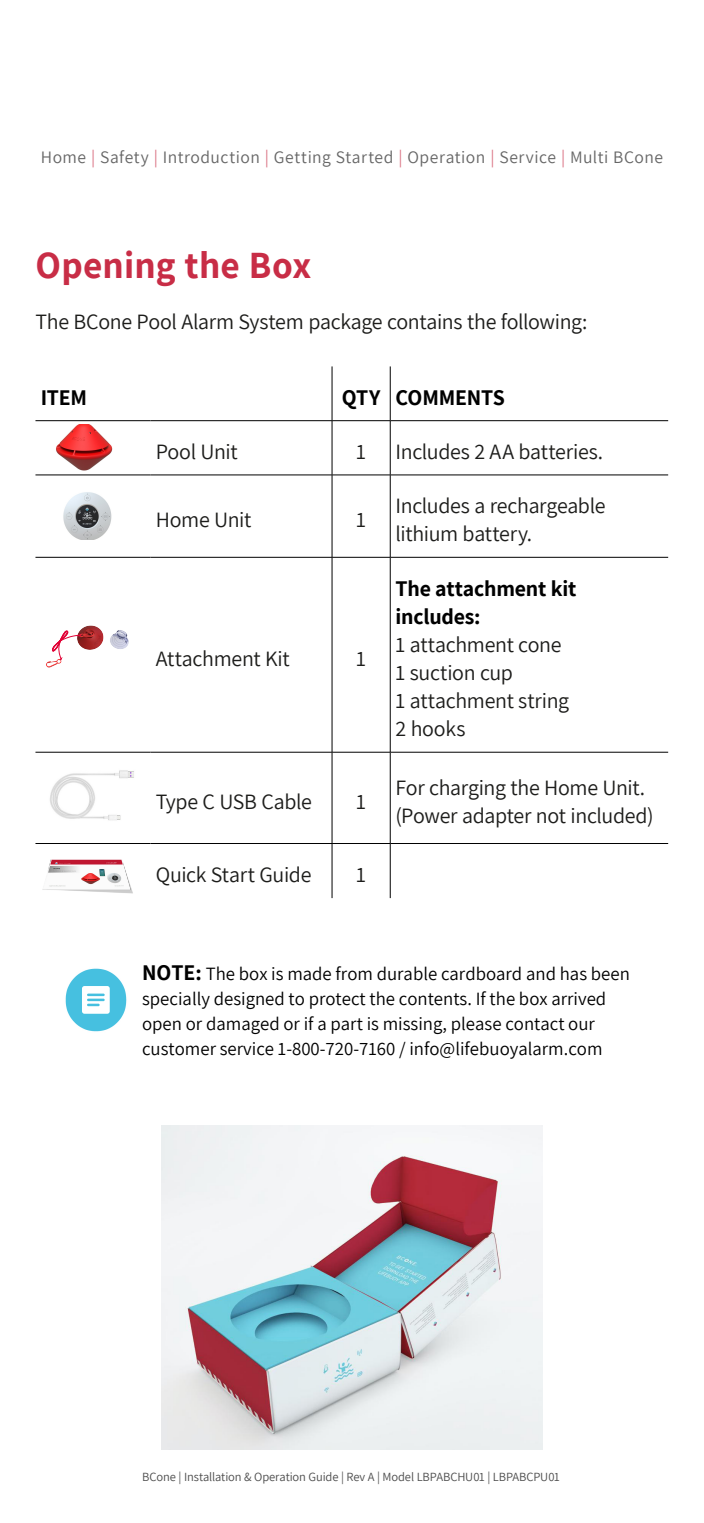
<style>
.page{position:relative;width:704px;height:1523px;background:#fff}
.page>*{position:absolute;margin:0;border:0;box-sizing:border-box;transform-origin:0 0}
.t1{font:700 37.5px "Assistant";letter-spacing:.005em;color:#c82d46}
.t2{font:21.88px/28.1px "Assistant";letter-spacing:-.015em;color:#1d1d1b}
.t3{font:700 21.88px/28.1px "Assistant";letter-spacing:-.01em;color:#000}
.t4{font:18.75px/25px "Assistant";color:#000}
.t5{font:17.5px "Assistant";letter-spacing:.03em;color:#666}
.t6{font:12.5px "Assistant";letter-spacing:-.01em;color:#4d4d4d}
.s1{color:#da7384}
.s2{font-weight:700;font-size:21.88px}
</style>
<div class="page">
<hr style="left:331px;top:366px;width:1px;height:54px;background:#000">
<hr style="left:390px;top:366px;width:1px;height:54px;background:#000">
<hr style="left:331px;top:421px;width:1px;height:54px;background:#000">
<hr style="left:390px;top:421px;width:1px;height:54px;background:#000">
<hr style="left:331px;top:475px;width:1px;height:82px;background:#000">
<hr style="left:390px;top:475px;width:1px;height:82px;background:#000">
<hr style="left:331px;top:557px;width:1px;height:195px;background:#000">
<hr style="left:390px;top:557px;width:1px;height:195px;background:#000">
<hr style="left:331px;top:752px;width:1px;height:91px;background:#000">
<hr style="left:390px;top:752px;width:1px;height:91px;background:#000">
<hr style="left:331px;top:843px;width:1px;height:55px;background:#000">
<hr style="left:390px;top:843px;width:1px;height:55px;background:#000">
<hr style="left:35px;top:420px;width:115px;height:1px;background:#000">
<hr style="left:150px;top:420px;width:182px;height:1px;background:#000">
<hr style="left:332px;top:420px;width:58px;height:1px;background:#000">
<hr style="left:390px;top:420px;width:277px;height:1px;background:#000">
<hr style="left:35px;top:475px;width:115px;height:1px;background:#000">
<hr style="left:150px;top:475px;width:182px;height:1px;background:#000">
<hr style="left:332px;top:475px;width:58px;height:1px;background:#000">
<hr style="left:390px;top:475px;width:277px;height:1px;background:#000">
<hr style="left:35px;top:557px;width:115px;height:1px;background:#000">
<hr style="left:150px;top:557px;width:182px;height:1px;background:#000">
<hr style="left:332px;top:557px;width:58px;height:1px;background:#000">
<hr style="left:390px;top:557px;width:277px;height:1px;background:#000">
<hr style="left:35px;top:752px;width:115px;height:1px;background:#000">
<hr style="left:150px;top:752px;width:182px;height:1px;background:#000">
<hr style="left:332px;top:752px;width:58px;height:1px;background:#000">
<hr style="left:390px;top:752px;width:277px;height:1px;background:#000">
<hr style="left:35px;top:843px;width:115px;height:1px;background:#000">
<hr style="left:150px;top:843px;width:182px;height:1px;background:#000">
<hr style="left:332px;top:843px;width:58px;height:1px;background:#000">
<hr style="left:390px;top:843px;width:277px;height:1px;background:#000">
<img style="left:50px;top:770px;width:84px;height:50px">
<img style="left:42px;top:859px;width:91px;height:34px">
<img style="left:56px;top:424px;width:57px;height:47px">
<img style="left:63px;top:492px;width:49px;height:47px">
<img style="left:46px;top:625px;width:83px;height:43px">
<svg style="left:52px;top:631px;width:28px;height:29px"></svg>
<svg style="left:65px;top:968px;width:62px;height:64px;fill:#46c0e0"></svg>
<svg style="left:82px;top:986px;width:28px;height:27px"></svg>
<img style="left:162px;top:1125px;width:380px;height:324px">
<p class="t5" style="left:41px;top:145px;width:623px">Home <span class="s1">|</span> Safety <span class="s1">|</span> Introduction <span class="s1">|</span> Getting Started <span class="s1">|</span> Operation <span class="s1">|</span> Service <span class="s1">|</span> Multi BCone</p>
<h1 class="t1" style="left:35px;top:239px;width:277px">Opening the Box</h1>
<p class="t2" style="left:35px;top:306px;width:553px">The BCone Pool Alarm System package contains the following:</p>
<p class="t3" style="left:41px;top:382px;width:48px">ITEM</p>
<p class="t3" style="left:341px;top:382px;width:165px">QTY COMMENTS</p>
<p class="t2" style="left:156px;top:436px;width:83px">Pool Unit</p>
<p class="t2" style="left:356px;top:436px;width:11px">1</p>
<p class="t2" style="left:395px;top:436px;width:209px">Includes 2 AA batteries.</p>
<p class="t2" style="left:156px;top:505px;width:97px">Home Unit</p>
<p class="t2" style="left:356px;top:505px;width:11px">1</p>
<p class="t2" style="left:156px;top:643px;width:135px">Attachment Kit</p>
<p class="t2" style="left:356px;top:643px;width:11px">1</p>
<p class="t2" style="left:156px;top:786px;width:157px">Type C USB Cable</p>
<p class="t2" style="left:356px;top:786px;width:11px">1</p>
<p class="t2" style="left:156px;top:859px;width:157px">Quick Start Guide</p>
<p class="t2" style="left:356px;top:859px;width:11px">1</p>
<p class="t2" style="left:395px;top:491px;width:211px">Includes a rechargeable lithium battery.</p>
<p class="t3" style="left:395px;top:573px;width:182px">The attachment kit includes:</p>
<p class="t2" style="left:395px;top:629px;width:175px">1 attachment cone<br>1 suction cup<br>1 attachment string<br>2 hooks</p>
<p class="t2" style="left:395px;top:772px;width:259px">For charging the Home Unit. (Power adapter not included)</p>
<p class="t4" style="left:142px;top:960px;width:489px"><span class="s2">NOTE:</span> The box is made from durable cardboard and has been specially designed to protect the contents. If the box arrived open or damaged or if a part is missing, please contact our customer service 1-800-720-7160 / info@lifebuoyalarm.com</p>
<p class="t6" style="left:142px;top:1468px;width:419px">BCone | Installation &amp; Operation Guide | Rev A | Model LBPABCHU01 | LBPABCPU01</p>
</div>
